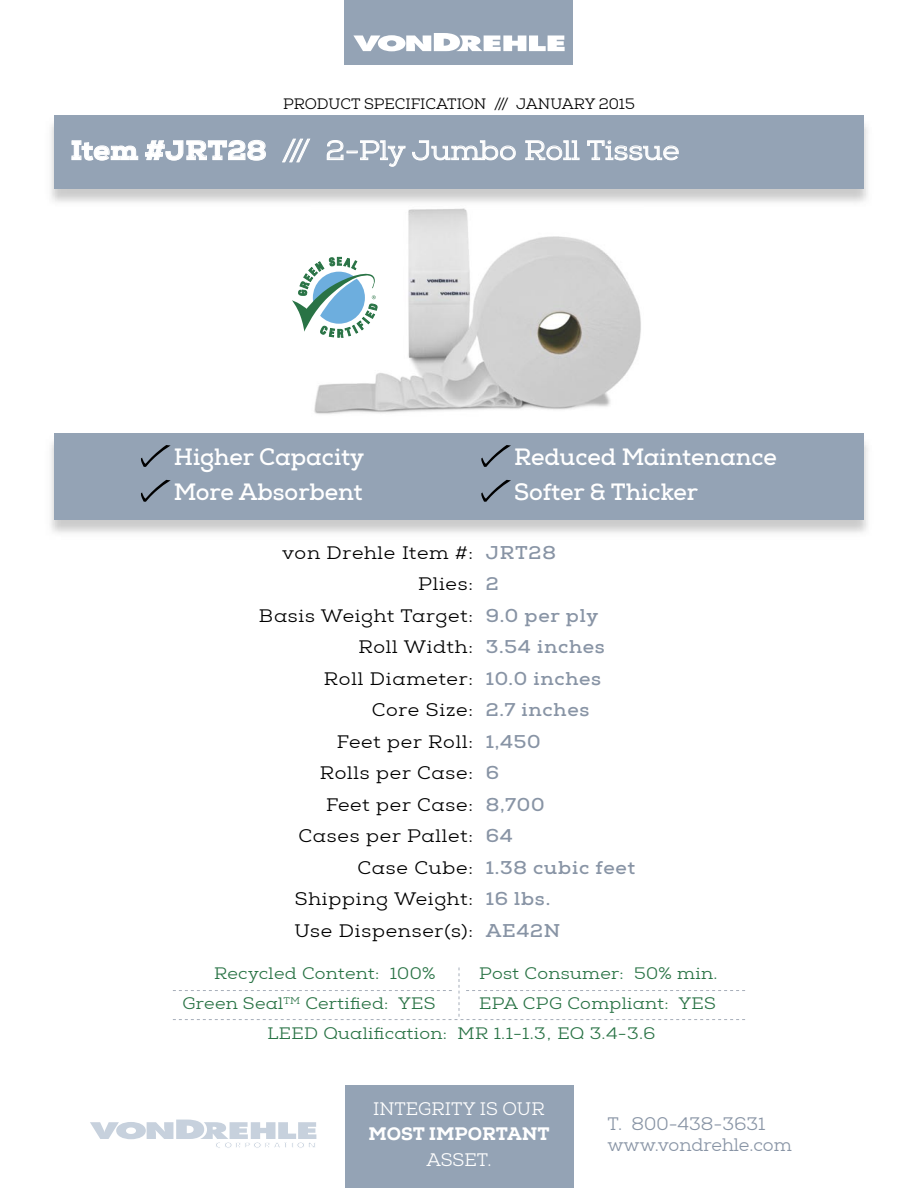
<style>
.page{position:relative;width:918px;height:1188px;background:#fff}
.page>*{position:absolute;margin:0;border:0;box-sizing:border-box;transform-origin:0 0}
.t1{font:27px "Nexa Slab";color:#fff;scale:1.08 1}
.t2{font:700 22.95px "Nexa Slab";color:#fff}
.t3{font:18px/31.5px "Nexa Slab";letter-spacing:.04em;color:#000;text-align:right;scale:1.08 1}
.t4{font:700 18px/31.5px "Nexa Slab";letter-spacing:.04em;color:#8894a5;scale:1.08 1}
.t5{font:18px/21px "Nexa Slab";color:#8894a5}
.t6{font:18px "Nexa Slab";color:#fff}
.t7{font:800 18px "Nexa Slab";color:#fff}
.t8{font:16.5px/30px "Nexa Slab";letter-spacing:.02em;color:#297345;scale:1.08 1}
.t9{font:15px "Nexa Slab";color:#000}
.s1{font-weight:800}
</style>
<div class="page">
<img style="left:314px;top:209px;width:327px;height:205px">
<div style="left:345px;top:0;width:228px;height:64px;background:#94a3b5"></div>
<svg style="left:353px;top:33px;width:212px;height:18px"></svg>
<div style="left:345px;top:1086px;width:228px;height:102px;background:#94a3b5"></div>
<div style="left:54px;top:116px;width:810px;height:73px;background:#94a3b5"></div>
<svg style="left:71px;top:140px;width:67px;height:21px"></svg>
<svg style="left:145px;top:140px;width:121px;height:21px"></svg>
<svg style="left:282px;top:138px;width:29px;height:25px"></svg>
<svg style="left:327px;top:140px;width:79px;height:27px"></svg>
<svg style="left:412px;top:140px;width:104px;height:21px"></svg>
<svg style="left:525px;top:140px;width:55px;height:21px"></svg>
<svg style="left:587px;top:140px;width:92px;height:21px"></svg>
<div style="left:54px;top:434px;width:810px;height:86px;background:#94a3b5"></div>
<svg style="left:141px;top:445px;width:30px;height:22px"></svg>
<svg style="left:481px;top:445px;width:30px;height:22px"></svg>
<svg style="left:481px;top:480px;width:30px;height:22px"></svg>
<svg style="left:141px;top:480px;width:30px;height:22px"></svg>
<svg style="left:90px;top:1120px;width:226px;height:28px"></svg>
<svg style="left:173px;top:968px;width:572px;height:52px"></svg>
<svg style="left:292px;top:257px;width:86px;height:81px"></svg>
<p class="t9" style="left:283px;top:95px;width:353px">PRODUCT SPECIFICATION /// JANUARY 2015</p>
<h1 class="t1" style="left:70px;top:134px;width:565px"><span class="s1">Item #JRT28</span> /// 2-Ply Jumbo Roll Tissue</h1>
<p class="t2" style="left:174px;top:443px;width:192px">Higher Capacity</p>
<p class="t2" style="left:514px;top:443px;width:264px">Reduced Maintenance</p>
<p class="t2" style="left:174px;top:478px;width:190px">More Absorbent</p>
<p class="t2" style="left:514px;top:478px;width:185px">Softer &amp; Thicker</p>
<p class="t3" style="left:259px;top:537px;width:200px">von Drehle Item #:<br>Plies:<br>Basis Weight Target:<br>Roll Width:<br>Roll Diameter:<br>Core Size:<br>Feet per Roll:<br>Rolls per Case:<br>Feet per Case:<br>Cases per Pallet:<br>Case Cube:<br>Shipping Weight:<br>Use Dispenser(s):</p>
<p class="t4" style="left:486px;top:537px;width:140px">JRT28<br>2<br>9.0 per ply<br>3.54 inches<br>10.0 inches<br>2.7 inches<br>1,450<br>6<br>8,700<br>64<br>1.38 cubic feet<br>16 lbs.<br>AE42N</p>
<p class="t8" style="left:214px;top:959px;width:206px">Recycled Content: 100%</p>
<p class="t8" style="left:479px;top:959px;width:222px">Post Consumer: 50% min.</p>
<p class="t8" style="left:182px;top:989px;width:236px">Green Seal<sup>TM</sup> Certified: YES</p>
<p class="t8" style="left:267px;top:989px;width:417px;text-indent:212px">EPA CPG Compliant: YES<br>LEED Qualification: MR 1.1-1.3, EQ 3.4-3.6</p>
<p class="t6" style="left:373px;top:1098px;width:173px">INTEGRITY IS OUR</p>
<p class="t7" style="left:369px;top:1123px;width:183px">MOST IMPORTANT</p>
<p class="t6" style="left:427px;top:1149px;width:66px">ASSET.</p>
<p class="t5" style="left:608px;top:1113px;width:186px">T. 800-438-3631 www.vondrehle.com</p>
</div>
